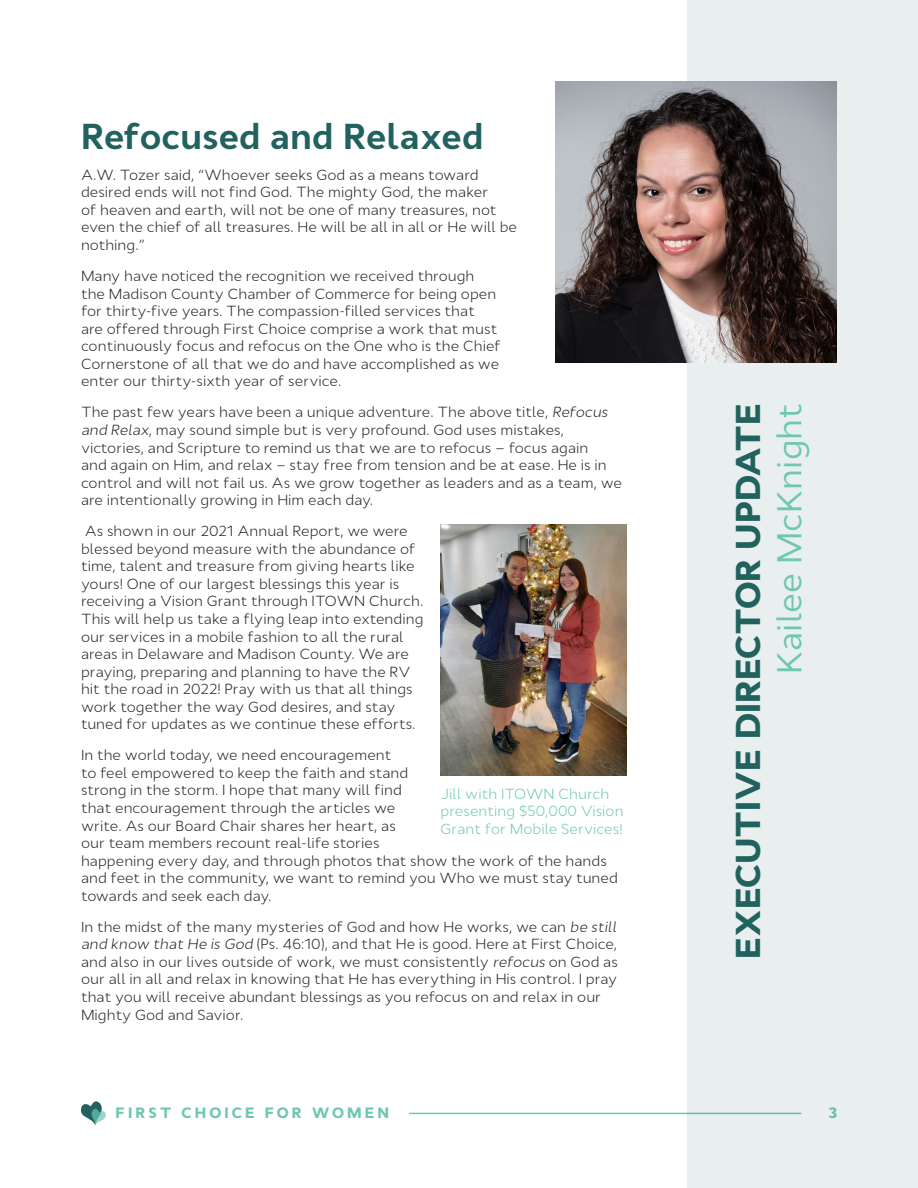
<style>
.page{position:relative;width:918px;height:1188px;background:#fff}
.page>*{position:absolute;margin:0;border:0;box-sizing:border-box;transform-origin:0 0}
.t1{font:700 36px "Cyntho Pro";color:#21625f}
.t2{font:900 34.5px "Cyntho Pro";color:#21625f}
.t3{font:34.5px "Cyntho Pro";color:#6dc7b1}
.t4{font:900 15px "Cyntho Pro";letter-spacing:.2em;color:#6dc7b1}
.t5{font:300 14.7px/17.5px "Cyntho Pro";color:#231f20}
.t6{font:300 14.7px/17.5px "Cyntho Pro";color:#6dc7b1}
.s1{font-style:italic}
</style>
<div class="page">
<hr style="left:409px;top:1113px;width:392px;height:1px;background:#6dc7b1">
<svg style="left:81px;top:1101px;width:25px;height:24px"></svg>
<div style="left:687px;top:0;width:231px;height:1188px;background:#e9efef"></div>
<img style="left:556px;top:81px;width:281px;height:281px">
<img style="left:441px;top:524px;width:185px;height:251px">
<p class="t1" style="left:81px;top:114px;width:404px">Refocused and Relaxed</p>
<p class="t5" style="left:81px;top:166px;width:438px">A.W. Tozer said, “Whoever seeks God as a means toward desired ends will not find God. The mighty God, the maker<br>of heaven and earth, will not be one of many treasures, not even the chief of all treasures. He will be all in all or He will be nothing.”</p>
<p class="t5" style="left:81px;top:267px;width:421px">Many have noticed the recognition we received through the Madison County Chamber of Commerce for being open for thirty-five years. The compassion-filled services that<br>are offered through First Choice comprise a work that must continuously focus and refocus on the One who is the Chief Cornerstone of all that we do and have accomplished as we enter our thirty-sixth year of service.</p>
<p class="t5" style="left:81px;top:404px;width:543px">The past few years have been a unique adventure. The above title, <span class="s1">Refocus and Relax</span>, may sound simple but is very profound. God uses mistakes, victories, and Scripture to remind us that we are to refocus – focus again<br>and again on Him, and relax – stay free from tension and be at ease. He is in control and will not fail us. As we grow together as leaders and as a team, we are intentionally growing in Him each day.</p>
<p class="t5" style="left:81px;top:522px;width:344px">As shown in our 2021 Annual Report, we were blessed beyond measure with the abundance of time, talent and treasure from giving hearts like yours! One of our largest blessings this year is receiving a Vision Grant through ITOWN Church.<br>This will help us take a flying leap into extending our services in a mobile fashion to all the rural areas in Delaware and Madison County. We are praying, preparing and planning to have the RV hit the road in 2022! Pray with us that all things work together the way God desires, and stay tuned for updates as we continue these efforts.</p>
<p class="t5" style="left:81px;top:746px;width:538px">In the world today, we need encouragement<br>to feel empowered to keep the faith and stand<br>strong in the storm. I hope that many will find<br>that encouragement through the articles we<br>write. As our Board Chair shares her heart, as<br>our team members recount real-life stories<br>happening every day, and through photos that show the work of the hands and feet in the community, we want to remind you Who we must stay tuned towards and seek each day.</p>
<p class="t5" style="left:81px;top:918px;width:538px">In the midst of the many mysteries of God and how He works, we can <span class="s1">be still and know that He is God</span> (Ps. 46:10), and that He is good. Here at First Choice, and also in our lives outside of work, we must consistently <span class="s1">refocus</span> on God as our all in all and relax in knowing that He has everything in His control. I pray that you will receive abundant blessings as you refocus on and relax in our Mighty God and Savior.</p>
<p class="t6" style="left:441px;top:785px;width:185px">Jill with ITOWN Church presenting $50,000 Vision<br>Grant for Mobile Services!</p>
<p class="t2" style="left:727px;top:959px;width:558px;rotate:-90deg">EXECUTIVE DIRECTOR UPDATE</p>
<p class="t3" style="left:768px;top:674px;width:273px;rotate:-90deg">Kailee McKnight</p>
<p class="t4" style="left:116px;top:1104px;width:275px">FIRST CHOICE FOR WOMEN</p>
<p class="t4" style="left:828px;top:1104px;width:10px">3</p>
</div>
